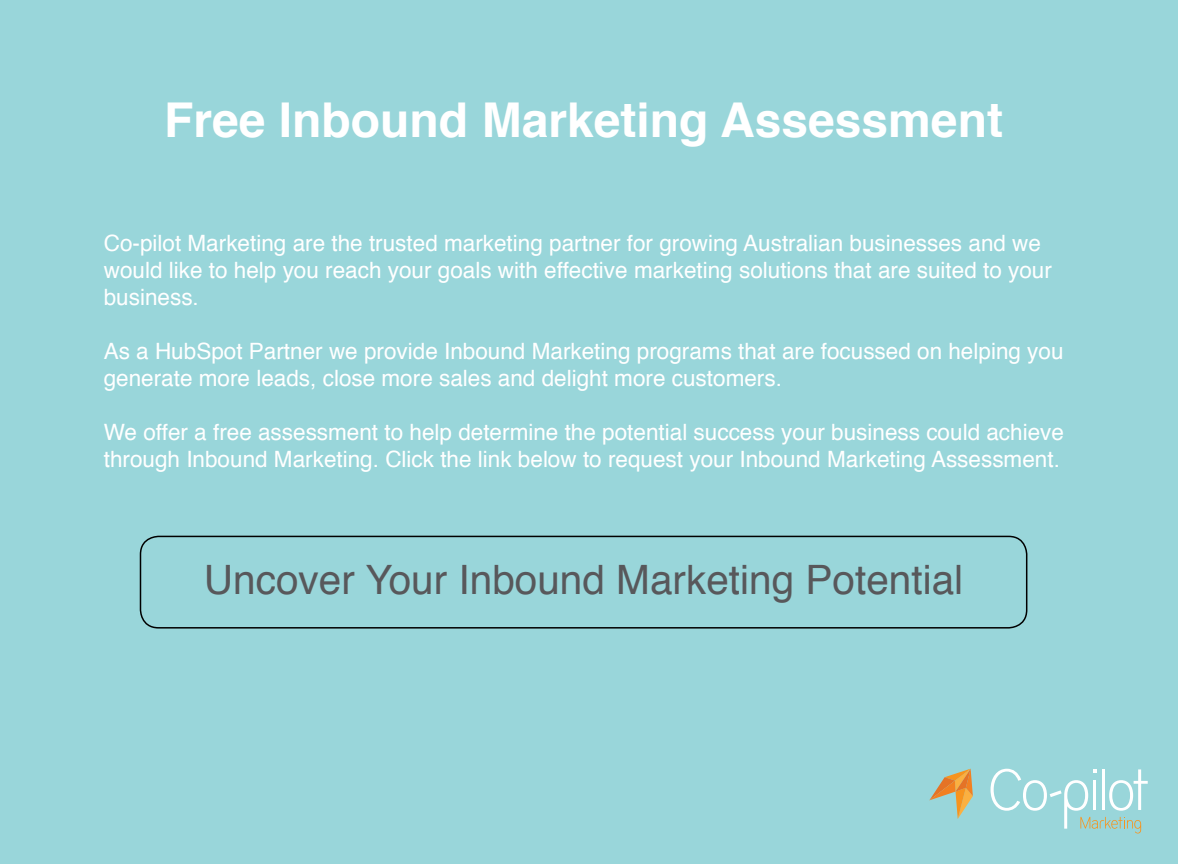
<style>
.page{position:relative;width:1178px;height:864px;background:#fff}
.page>*{position:absolute;margin:0;border:0;box-sizing:border-box;transform-origin:0 0}
.t1{font:700 48px "Helvetica";color:#fff}
.t2{font:40.5px "Helvetica";color:#58585b}
.t3{font:22.5px/27px "Helvetica";color:#fff}
</style>
<div class="page">
<div style="left:0;top:0;width:1177px;height:864px;background:#99d6da"></div>
<svg style="left:929px;top:769px;width:43px;height:50px;background:#beb78f"></svg>
<svg style="left:990px;top:769px;width:157px;height:65px;background:#a9dadc"></svg>
<div style="left:140px;top:536px;width:887px;height:93px;border:2px solid #000;border-radius:18px"></div>
<h1 class="t1" style="left:164px;top:81px;width:840px">Free Inbound Marketing Assessment</h1>
<p class="t3" style="left:104px;top:230px;width:949px">Co-pilot Marketing are the trusted marketing partner for growing Australian businesses and we would like to help you reach your goals with effective marketing solutions that are suited to your business.</p>
<p class="t3" style="left:104px;top:338px;width:961px">As a HubSpot Partner we provide Inbound Marketing programs that are focussed on helping you generate more leads, close more sales and delight more customers.</p>
<p class="t3" style="left:104px;top:419px;width:961px">We offer a free assessment to help determine the potential success your business could achieve through Inbound Marketing. Click the link below to request your Inbound Marketing Assessment.</p>
<h2 class="t2" style="left:204px;top:549px;width:760px">Uncover Your Inbound Marketing Potential</h2>
</div>
